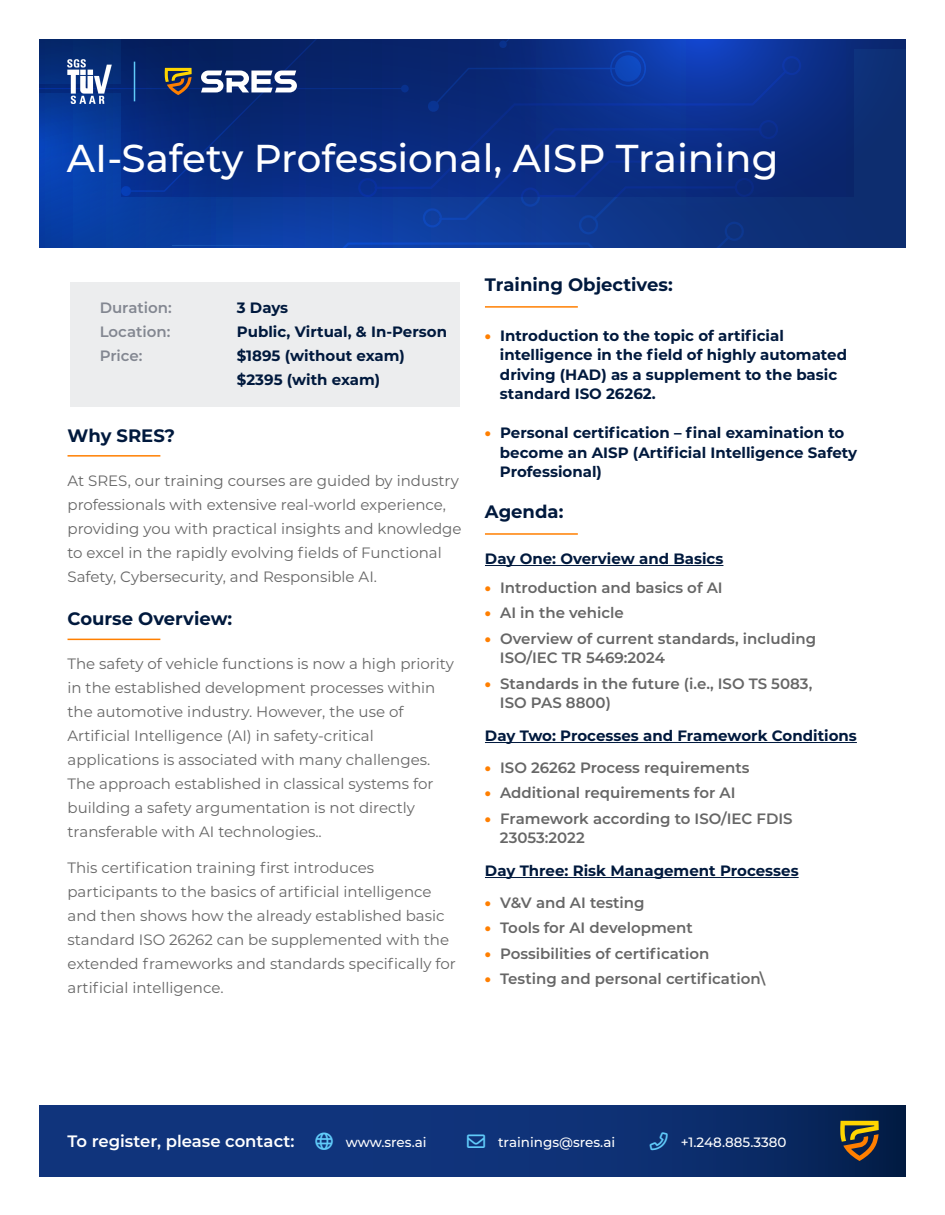
<style>
.page{position:relative;width:945px;height:1215px;background:#fff}
.page>*{position:absolute;margin:0;border:0;box-sizing:border-box;transform-origin:0 0}
.t1{font:500 38.85px "Montserrat";color:#fff}
.t2{font:700 18px "Montserrat";color:#00193d}
.t3{font:600 16.5px "Montserrat";color:#fff}
.t4{font:15px/24px "Montserrat";color:#666}
.t5{font:700 15px/19.5px "Montserrat";color:#00193d}
.t6{font:600 15px/19.5px "Montserrat";color:#666}
.t7{font:600 15px/24.2px "Montserrat";color:#838791;text-align:justify}
.t8{font:500 13.5px "Montserrat";color:#fff}
.s1{font-weight:900;color:#ff7f00}
</style>
<div class="page">
<div style="left:70px;top:282px;width:389px;height:125px;background:#ecedee"></div>
<svg style="left:39px;top:1105px;width:867px;height:71px;background:#0d3072"></svg>
<svg style="left:266px;top:39px;width:640px;height:208px;background:#0a2f84"></svg>
<svg style="left:462px;top:39px;width:444px;height:186px;background:#0c2f85"></svg>
<svg style="left:39px;top:39px;width:227px;height:208px;background:#07328c"></svg>
<svg style="left:840px;top:1121px;width:39px;height:40px;background:#76602a"></svg>
<hr style="left:485px;top:565px;width:238px;height:1px;background:#00193d">
<hr style="left:485px;top:742px;width:372px;height:1px;background:#00193d">
<hr style="left:485px;top:877px;width:314px;height:1px;background:#00193d">
<hr style="left:485px;top:306px;width:93px;height:2px;background:#ff7f00">
<hr style="left:485px;top:533px;width:93px;height:2px;background:#ff7f00">
<hr style="left:68px;top:639px;width:92px;height:1px;background:#ff7f00">
<hr style="left:68px;top:455px;width:92px;height:2px;background:#ff7f00">
<svg style="left:39px;top:68px;width:370px;height:27px;background:#344a7f"></svg>
<hr style="left:134px;top:62px;width:1px;height:39px;background:#60caf9">
<img style="left:68px;top:60px;width:43px;height:43px">
<svg style="left:315px;top:1133px;width:18px;height:17px"></svg>
<svg style="left:467px;top:1135px;width:18px;height:13px"></svg>
<svg style="left:650px;top:1132px;width:18px;height:18px"></svg>
<h1 class="t1" style="left:67px;top:131px;width:713px">AI-Safety Professional, AISP Training</h1>
<p class="t7" style="left:100px;top:295px;width:74px">Duration:<br>Location:<br>Price:</p>
<p class="t5" style="left:237px;top:294px;width:212px;line-height:24.2px">3 Days<br>Public, Virtual, &amp; In-Person $1895 (without exam) $2395 (with exam)</p>
<p class="t2" style="left:68px;top:423px;width:109px">Why SRES?</p>
<p class="t4" style="left:68px;top:468px;width:396px">At SRES, our training courses are guided by industry professionals with extensive real-world experience, providing you with practical insights and knowledge to excel in the rapidly evolving fields of Functional Safety, Cybersecurity, and Responsible AI.</p>
<p class="t2" style="left:68px;top:606px;width:166px">Course Overview:</p>
<p class="t4" style="left:68px;top:651px;width:388px">The safety of vehicle functions is now a high priority in the established development processes within the automotive industry. However, the use of Artificial Intelligence (AI) in safety-critical applications is associated with many challenges.<br>The approach established in classical systems for building a safety argumentation is not directly transferable with AI technologies..</p>
<p class="t4" style="left:68px;top:855px;width:390px">This certification training first introduces participants to the basics of artificial intelligence and then shows how the already established basic standard ISO 26262 can be supplemented with the extended frameworks and standards specifically for artificial intelligence.</p>
<p class="t2" style="left:485px;top:272px;width:189px">Training Objectives:</p>
<p class="t5" style="left:500px;top:325px;width:349px;text-indent:-15px"><span class="s1">•</span> Introduction to the topic of artificial intelligence in the field of highly automated driving (HAD) as a supplement to the basic standard ISO 26262.</p>
<p class="t5" style="left:500px;top:422px;width:359px;text-indent:-15px"><span class="s1">•</span> Personal certification – final examination to become an AISP (Artificial Intelligence Safety<br>Professional)</p>
<p class="t2" style="left:485px;top:498px;width:80px">Agenda:</p>
<p class="t5" style="left:485px;top:548px;width:240px">Day One: Overview and Basics</p>
<p class="t6" style="left:485px;top:577px;width:239px"><span class="s1">•</span> Introduction and basics of AI</p>
<p class="t6" style="left:485px;top:602px;width:140px"><span class="s1">•</span> AI in the vehicle</p>
<p class="t6" style="left:500px;top:628px;width:318px;text-indent:-15px"><span class="s1">•</span> Overview of current standards, including<br>ISO/IEC TR 5469:2024</p>
<p class="t6" style="left:500px;top:673px;width:314px;text-indent:-15px"><span class="s1">•</span> Standards in the future (i.e., ISO TS 5083,<br>ISO PAS 8800)</p>
<p class="t5" style="left:485px;top:725px;width:373px">Day Two: Processes and Framework Conditions</p>
<p class="t6" style="left:485px;top:757px;width:266px"><span class="s1">•</span> ISO 26262 Process requirements</p>
<p class="t6" style="left:485px;top:782px;width:252px"><span class="s1">•</span> Additional requirements for AI</p>
<p class="t6" style="left:500px;top:808px;width:294px;text-indent:-15px"><span class="s1">•</span> Framework according to ISO/IEC FDIS<br>23053:2022</p>
<p class="t5" style="left:485px;top:860px;width:315px">Day Three: Risk Management Processes</p>
<p class="t6" style="left:485px;top:892px;width:161px"><span class="s1">•</span> V&amp;V and AI testing</p>
<p class="t6" style="left:485px;top:917px;width:209px"><span class="s1">•</span> Tools for AI development</p>
<p class="t6" style="left:485px;top:943px;width:226px"><span class="s1">•</span> Possibilities of certification</p>
<p class="t6" style="left:485px;top:968px;width:282px"><span class="s1">•</span> Testing and personal certification\</p>
<p class="t3" style="left:68px;top:1129px;width:228px">To register, please contact:</p>
<p class="t8" style="left:346px;top:1132px;width:83px">www.sres.ai</p>
<p class="t8" style="left:498px;top:1132px;width:119px">trainings@sres.ai</p>
<p class="t8" style="left:681px;top:1132px;width:107px">+1.248.885.3380</p>
</div>
